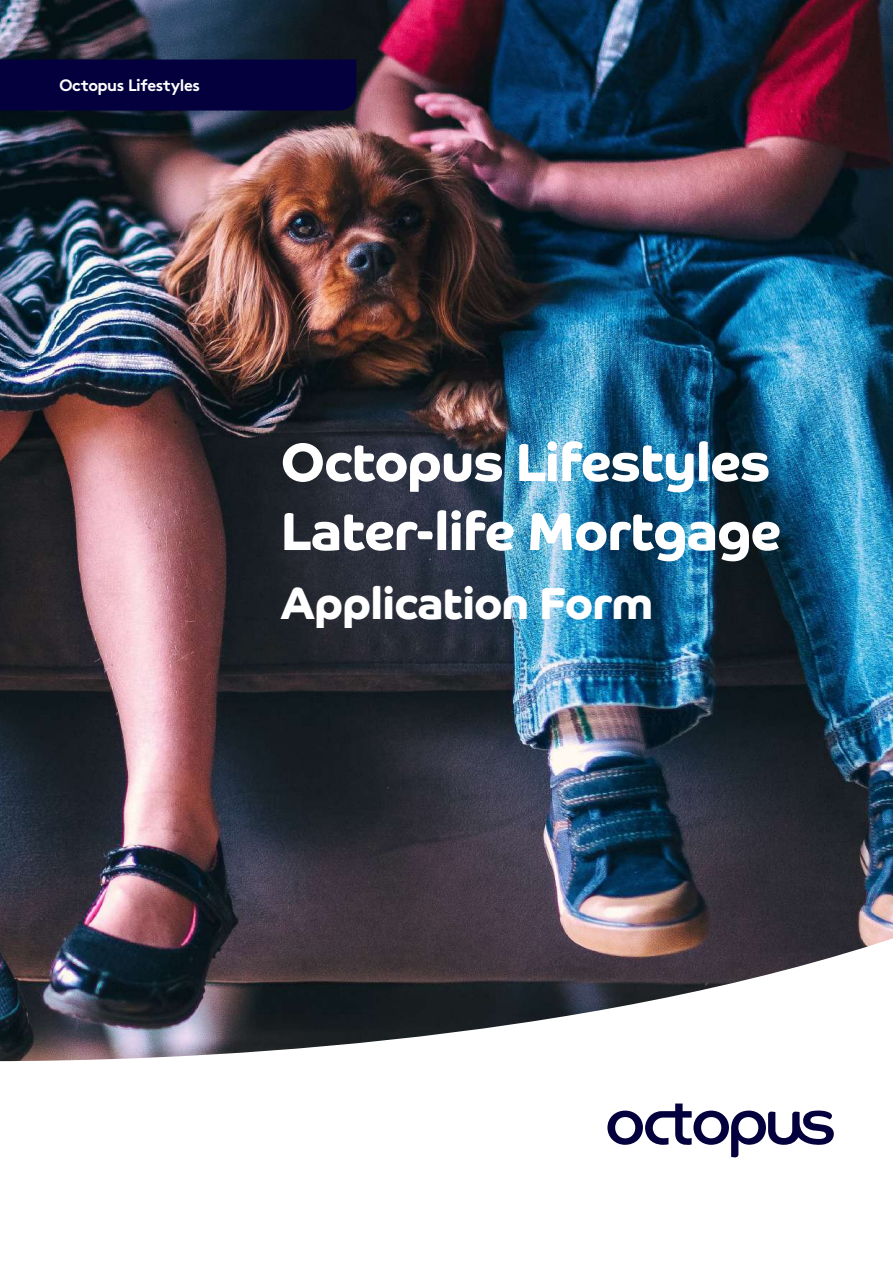
<style>
.page{position:relative;width:893px;height:1263px;background:#fff}
.page>*{position:absolute;margin:0;border:0;box-sizing:border-box;transform-origin:0 0}
.t1{font:700 54px/69px "Co Headline";letter-spacing:-.015em;color:#fff}
.t2{font:700 45px "Co Headline";letter-spacing:-.015em;color:#fff}
.t3{font:700 16.5px "Brown";letter-spacing:-.025em;color:#fff}
</style>
<div class="page">
<img style="left:0;top:0;width:893px;height:932px">
<img style="left:0;top:932px;width:893px;height:130px">
<div style="left:0;top:60px;width:356px;height:51px;background:#04003e"></div>
<svg style="left:607px;top:1103px;width:227px;height:55px"></svg>
<p class="t3" style="left:60px;top:72px;width:142px">Octopus Lifestyles</p>
<p class="t1" style="left:281px;top:428px;width:502px">Octopus Lifestyles<br>Later-life Mortgage</p>
<p class="t2" style="left:281px;top:576px;width:374px">Application Form</p>
</div>
